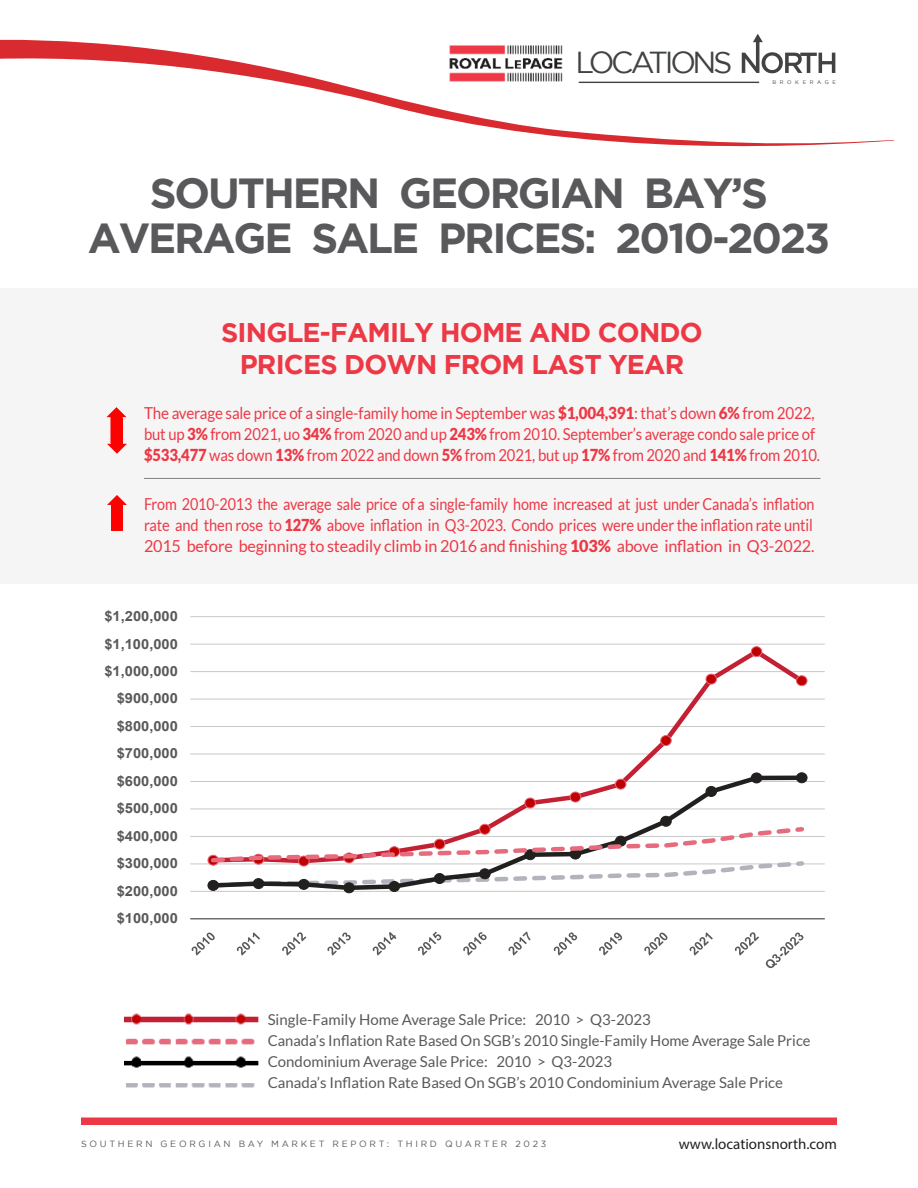
<style>
.page{position:relative;width:918px;height:1188px;background:#fff}
.page>*{position:absolute;margin:0;border:0;box-sizing:border-box;transform-origin:0 0}
.t1{font:700 42px/45px "Gotham";letter-spacing:-.05em;color:#59595c;text-align:center}
.t2{font:30.3px "Gotham";letter-spacing:-.115em;color:#414242}
.t3{font:700 27px/32.4px "Gotham";letter-spacing:-.03em;color:#ed3845;text-align:center}
.t4{font:16.5px/21px "Lato";letter-spacing:-.01em;color:#ed3845;text-align:justify;scale:.87 1}
.t5{font:16.5px/21px "Lato";letter-spacing:-.01em;color:#ed3845;scale:.92 1}
.t6{font:15px/21px "Lato";color:#59595c}
.t7{font:15px "Myriad Pro";color:#221f1f}
.t8{font:700 13.95px "Arial";color:#585959;scale:1.05 1}
.t9{font:9px "Gotham";letter-spacing:.3em;color:#59595c}
.t10{font:5.25px "Gotham";letter-spacing:.7em;color:#414242}
.s1{font-weight:900}
</style>
<div class="page">
<div style="left:81px;top:1117px;width:756px;height:8px;background:#ed3845"></div>
<hr style="left:191px;top:891px;width:633px;height:1px;background:#c8c7c7">
<hr style="left:191px;top:864px;width:633px;height:1px;background:#c8c7c7">
<hr style="left:191px;top:836px;width:633px;height:1px;background:#c8c7c7">
<hr style="left:191px;top:809px;width:633px;height:1px;background:#c8c7c7">
<hr style="left:191px;top:781px;width:633px;height:1px;background:#c8c7c7">
<hr style="left:191px;top:754px;width:633px;height:1px;background:#c8c7c7">
<hr style="left:191px;top:726px;width:633px;height:1px;background:#c8c7c7">
<hr style="left:191px;top:699px;width:633px;height:1px;background:#c8c7c7">
<hr style="left:191px;top:671px;width:633px;height:1px;background:#c8c7c7">
<hr style="left:191px;top:644px;width:633px;height:1px;background:#c8c7c7">
<hr style="left:191px;top:616px;width:633px;height:1px;background:#c8c7c7">
<hr style="left:191px;top:919px;width:633px;height:1px;background:#221f1f">
<div style="left:208px;top:880px;width:11px;height:11px;border:1px solid #221f1f;border-radius:50%"></div>
<div style="left:344px;top:883px;width:10px;height:10px;background:#221f1f;border-radius:50%"></div>
<div style="left:344px;top:883px;width:11px;height:10px;border:1px solid #221f1f;border-radius:50%"></div>
<div style="left:389px;top:881px;width:11px;height:11px;border:1px solid #221f1f;border-radius:50%"></div>
<svg style="left:208px;top:646px;width:600px;height:219px"></svg>
<div style="left:525px;top:798px;width:10px;height:10px;background:#c00000;border-radius:50%"></div>
<div style="left:525px;top:798px;width:11px;height:10px;border:1px solid #e46678;border-radius:50%"></div>
<div style="left:570px;top:792px;width:11px;height:10px;background:#c00000;border-radius:50%"></div>
<div style="left:570px;top:792px;width:11px;height:10px;border:1px solid #e46678;border-radius:50%"></div>
<div style="left:615px;top:779px;width:11px;height:10px;background:#c00000;border-radius:50%"></div>
<div style="left:615px;top:779px;width:11px;height:10px;border:1px solid #e46678;border-radius:50%"></div>
<div style="left:661px;top:736px;width:10px;height:10px;background:#c00000;border-radius:50%"></div>
<div style="left:660px;top:735px;width:11px;height:11px;border:1px solid #e46678;border-radius:50%"></div>
<div style="left:706px;top:674px;width:11px;height:10px;background:#c00000;border-radius:50%"></div>
<div style="left:706px;top:674px;width:11px;height:10px;border:1px solid #e46678;border-radius:50%"></div>
<div style="left:751px;top:647px;width:11px;height:10px;background:#c00000;border-radius:50%"></div>
<div style="left:751px;top:646px;width:11px;height:11px;border:1px solid #e46678;border-radius:50%"></div>
<div style="left:797px;top:676px;width:10px;height:10px;background:#c00000;border-radius:50%"></div>
<div style="left:796px;top:675px;width:11px;height:11px;border:1px solid #e46678;border-radius:50%"></div>
<svg style="left:208px;top:824px;width:599px;height:66px"></svg>
<svg style="left:192px;top:933px;width:23px;height:23px"></svg>
<svg style="left:237px;top:932px;width:23px;height:24px"></svg>
<svg style="left:282px;top:932px;width:24px;height:24px"></svg>
<svg style="left:327px;top:933px;width:24px;height:23px"></svg>
<svg style="left:373px;top:932px;width:23px;height:24px"></svg>
<svg style="left:418px;top:932px;width:23px;height:24px"></svg>
<svg style="left:463px;top:932px;width:24px;height:24px"></svg>
<svg style="left:508px;top:931px;width:23px;height:25px"></svg>
<svg style="left:554px;top:932px;width:23px;height:24px"></svg>
<svg style="left:599px;top:933px;width:23px;height:23px"></svg>
<svg style="left:644px;top:933px;width:24px;height:23px"></svg>
<svg style="left:690px;top:932px;width:23px;height:24px"></svg>
<svg style="left:735px;top:932px;width:24px;height:24px"></svg>
<svg style="left:766px;top:933px;width:37px;height:35px"></svg>
<div style="left:0;top:289px;width:918px;height:295px;background:#f5f5f5"></div>
<hr style="left:144px;top:478px;width:677px;height:1px;background:#7f7f83">
<svg style="left:107px;top:495px;width:20px;height:36px"></svg>
<img style="left:124px;top:1013px;width:135px;height:75px">
<svg style="left:0;top:39px;width:894px;height:108px"></svg>
<img style="left:448px;top:44px;width:114px;height:39px">
<svg style="left:742px;top:34px;width:93px;height:39px"></svg>
<hr style="left:579px;top:82px;width:180px;height:1px;background:#414242">
<svg style="left:106px;top:407px;width:21px;height:47px"></svg>
<h2 class="t2" style="left:576px;top:51px;width:158px">LOCATIONS</h2>
<p class="t10" style="left:772px;top:80px;width:65px">BROKERAGE</p>
<h1 class="t1" style="left:88px;top:174px;width:744px">SOUTHERN GEORGIAN BAY’S<br>AVERAGE SALE PRICES: 2010-2023</h1>
<h3 class="t3" style="left:221px;top:318px;width:483px">SINGLE-FAMILY HOME AND CONDO<br>PRICES DOWN FROM LAST YEAR</h3>
<p class="t5" style="left:144px;top:404px;width:736px">The average sale price of a single-family home in September was <span class="s1">$1,004,391</span>: that’s down <span class="s1">6%</span> from 2022, but up <span class="s1">3%</span> from 2021, uo <span class="s1">34%</span> from 2020 and up <span class="s1">243%</span> from 2010. September’s average condo sale price of <span class="s1">$533,477</span> was down <span class="s1">13%</span> from 2022 and down <span class="s1">5%</span> from 2021, but up <span class="s1">17%</span> from 2020 and <span class="s1">141%</span> from 2010.</p>
<p class="t4" style="left:144px;top:494px;width:772px">From 2010-2013 the average sale price of a single-family home increased at just under Canada’s inflation rate and then rose to <span class="s1">127%</span> above inflation in Q3-2023. Condo prices were under the inflation rate until 2015 before beginning to steadily climb in 2016 and finishing <span class="s1">103%</span> above inflation in Q3-2022.</p>
<p class="t8" style="left:104px;top:610px;width:72px">$1,200,000</p>
<p class="t8" style="left:104px;top:638px;width:71px">$1,100,000</p>
<p class="t8" style="left:104px;top:665px;width:72px">$1,000,000</p>
<p class="t8" style="left:117px;top:693px;width:60px">$900,000</p>
<p class="t8" style="left:117px;top:720px;width:60px">$800,000</p>
<p class="t8" style="left:117px;top:748px;width:60px">$700,000</p>
<p class="t8" style="left:117px;top:775px;width:60px">$600,000</p>
<p class="t8" style="left:117px;top:803px;width:60px">$500,000</p>
<p class="t8" style="left:117px;top:830px;width:60px">$400,000</p>
<p class="t8" style="left:117px;top:858px;width:60px">$300,000</p>
<p class="t8" style="left:117px;top:885px;width:60px">$200,000</p>
<p class="t8" style="left:117px;top:913px;width:60px">$100,000</p>
<p class="t6" style="left:268px;top:1010px;width:544px">Single-Family Home Average Sale Price: 2010 &gt; Q3-2023<br>Canada’s Inflation Rate Based On SGB’s 2010 Single-Family Home Average Sale Price Condominium Average Sale Price: 2010 &gt; Q3-2023<br>Canada’s Inflation Rate Based On SGB’s 2010 Condominium Average Sale Price</p>
<p class="t9" style="left:81px;top:1141px;width:467px">SOUTHERN GEORGIAN BAY MARKET REPORT: THIRD QUARTER 2023</p>
<p class="t7" style="left:679px;top:1135px;width:160px">www.locationsnorth.com</p>
</div>
